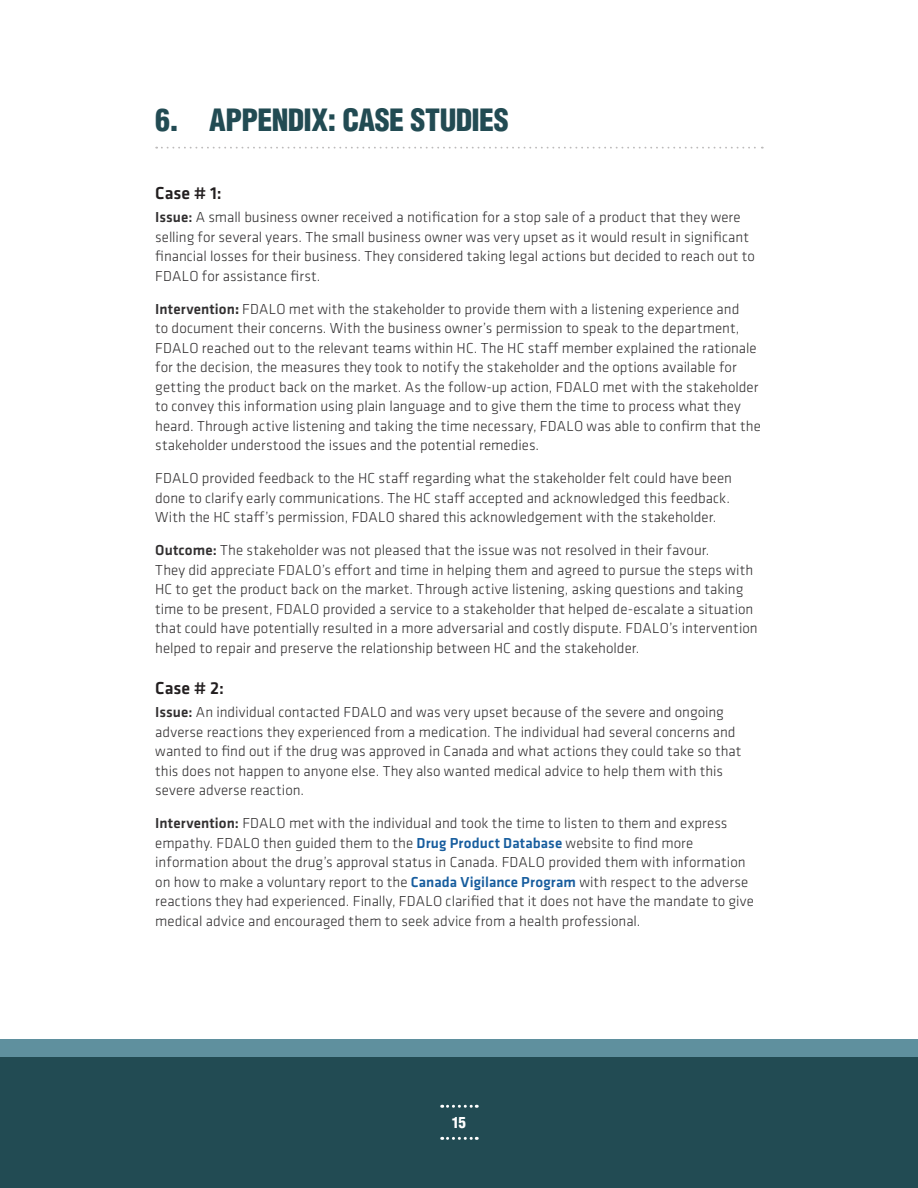
<style>
.page{position:relative;width:918px;height:1188px;background:#fff}
.page>*{position:absolute;margin:0;border:0;box-sizing:border-box;transform-origin:0 0}
.t1{font:900 condensed 30px "Helvetica LT Std";letter-spacing:-.02em;color:#224b53}
.Heading_3{font:500 18px "Klavika Basic";color:#231f20}
.Body{font:300 15px/19.5px "Klavika Basic";letter-spacing:.005em;color:#312f30}
.t2{font:900 condensed 15px "Helvetica LT Std";color:#fff}
.s1{font-weight:500}
.s2{font-weight:700}
.s3{font-weight:500;color:#175d9e}
</style>
<div class="page">
<div style="left:0;top:1040px;width:918px;height:148px;background:#224b53"></div>
<div style="left:0;top:1040px;width:918px;height:17px;background:#5f909e"></div>
<svg style="left:442px;top:1105px;width:35px;height:3px"></svg>
<svg style="left:442px;top:1137px;width:35px;height:3px"></svg>
<svg style="left:156px;top:147px;width:607px;height:2px"></svg>
<p class="t1" style="left:155px;top:100px;width:355px">6. APPENDIX: CASE STUDIES</p>
<p class="Heading_3" style="left:155px;top:181px;width:68px">Case # 1:</p>
<p class="Body" style="left:155px;top:207px;width:601px"><span class="s1">Issue:</span> A small business owner received a notification for a stop sale of a product that they were selling for several years. The small business owner was very upset as it would result in significant financial losses for their business. They considered taking legal actions but decided to reach out to FDALO for assistance first.</p>
<p class="Body" style="left:155px;top:299px;width:607px"><span class="s1">Intervention</span><span class="s2">:</span> FDALO met with the stakeholder to provide them with a listening experience and<br>to document their concerns. With the business owner’s permission to speak to the department, FDALO reached out to the relevant teams within HC. The HC staff member explained the rationale for the decision, the measures they took to notify the stakeholder and the options available for getting the product back on the market. As the follow-up action, FDALO met with the stakeholder to convey this information using plain language and to give them the time to process what they heard. Through active listening and taking the time necessary, FDALO was able to confirm that the stakeholder understood the issues and the potential remedies.</p>
<p class="Body" style="left:155px;top:468px;width:578px;text-align:justify">FDALO provided feedback to the HC staff regarding what the stakeholder felt could have been done to clarify early communications. The HC staff accepted and acknowledged this feedback.<br>With the HC staff’s permission, FDALO shared this acknowledgement with the stakeholder.</p>
<p class="Body" style="left:155px;top:540px;width:604px"><span class="s1">Outcome:</span> The stakeholder was not pleased that the issue was not resolved in their favour.<br>They did appreciate FDALO’s effort and time in helping them and agreed to pursue the steps with HC to get the product back on the market. Through active listening, asking questions and taking time to be present, FDALO provided a service to a stakeholder that helped de-escalate a situation that could have potentially resulted in a more adversarial and costly dispute. FDALO’s intervention helped to repair and preserve the relationship between HC and the stakeholder.</p>
<p class="Heading_3" style="left:155px;top:676px;width:70px">Case # 2:</p>
<p class="Body" style="left:155px;top:702px;width:588px"><span class="s1">Issue:</span> An individual contacted FDALO and was very upset because of the severe and ongoing adverse reactions they experienced from a medication. The individual had several concerns and wanted to find out if the drug was approved in Canada and what actions they could take so that this does not happen to anyone else. They also wanted medical advice to help them with this severe adverse reaction.</p>
<p class="Body" style="left:155px;top:813px;width:600px"><span class="s1">Intervention:</span> FDALO met with the individual and took the time to listen to them and express empathy. FDALO then guided them to the <span class="s3">Drug Product Database</span> website to find more information about the drug’s approval status in Canada. FDALO provided them with information on how to make a voluntary report to the <span class="s3">Canada Vigilance Program</span> with respect to the adverse reactions they had experienced. Finally, FDALO clarified that it does not have the mandate to give medical advice and encouraged them to seek advice from a health professional.</p>
<p class="t2" style="left:452px;top:1113px;width:16px">15</p>
</div>
